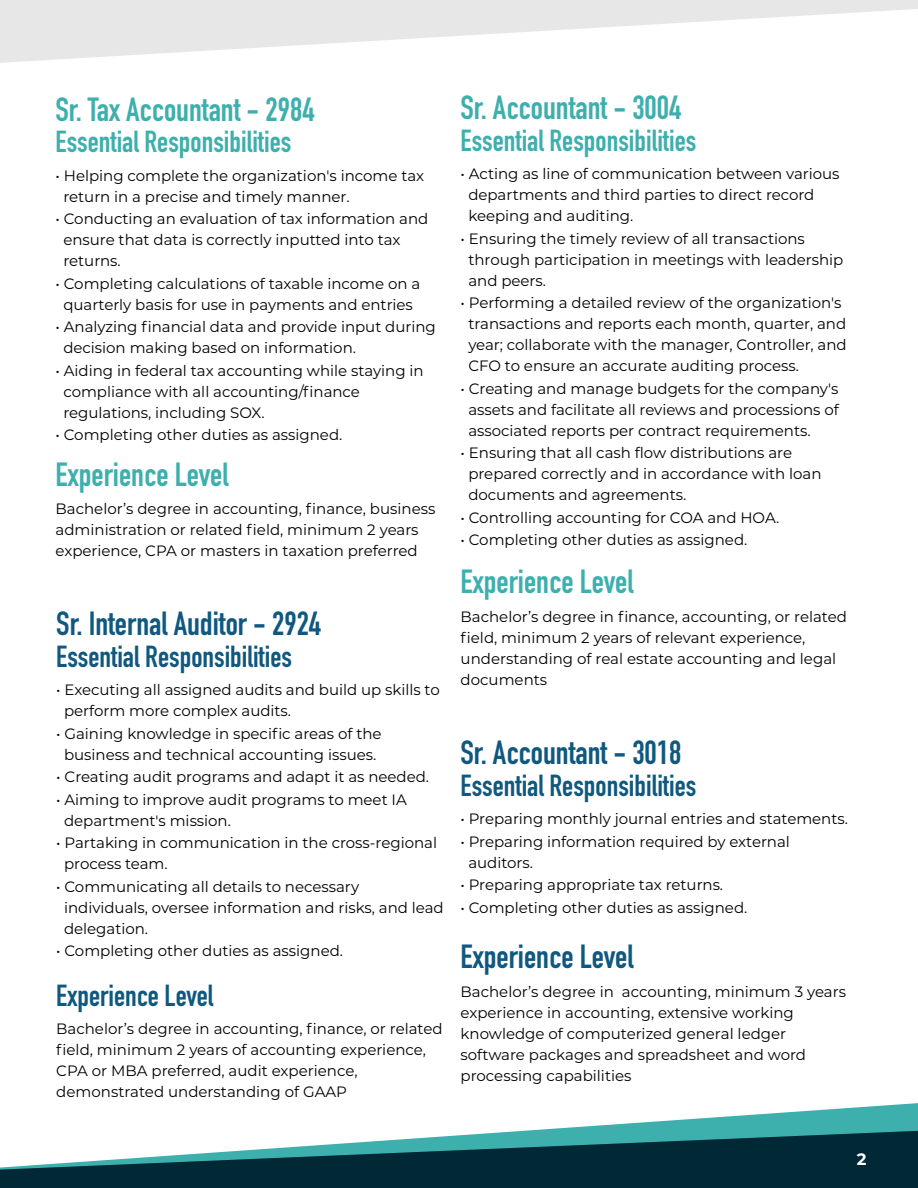
<style>
.page{position:relative;width:918px;height:1188px;background:#fff}
.page>*{position:absolute;margin:0;border:0;box-sizing:border-box;transform-origin:0 0}
.t1{font:700 33px "DIN Condensed";color:#3dafad}
.t2{font:700 33px "DIN Condensed";color:#0f587f}
.t3{font:700 30px "DIN Condensed";color:#0f587f}
.t4{font:700 30px "DIN Condensed";color:#3dafad}
.t5{font:700 16.5px "Montserrat";color:#fff}
.t6{font:15px/21px "Montserrat";color:#000}
</style>
<div class="page">
<svg style="left:521px;top:1103px;width:397px;height:28px"></svg>
<svg style="left:0;top:0;width:918px;height:63px;fill:#e7e7e8"></svg>
<svg style="left:0;top:1131px;width:917px;height:57px;fill:#002835"></svg>
<svg style="left:917px;top:1131px;width:1px;height:57px"></svg>
<h1 class="t1" style="left:56px;top:87px;width:261px">Sr. Tax Accountant - 2984</h1>
<h2 class="t4" style="left:56px;top:122px;width:237px">Essential Responsibilities</h2>
<p class="t6" style="left:63px;top:165px;width:362px;text-indent:-8px">• Helping complete the organization's income tax return in a precise and timely manner.</p>
<p class="t6" style="left:63px;top:208px;width:366px;text-indent:-8px">• Conducting an evaluation of tax information and ensure that data is correctly inputted into tax returns.</p>
<p class="t6" style="left:56px;top:273px;width:366px;text-align:center">• Completing calculations of taxable income on a quarterly basis for use in payments and entries</p>
<p class="t6" style="left:63px;top:316px;width:374px;text-indent:-8px">• Analyzing financial data and provide input during decision making based on information.</p>
<p class="t6" style="left:63px;top:360px;width:362px;text-indent:-8px">• Aiding in federal tax accounting while staying in compliance with all accounting/finance regulations, including SOX.</p>
<p class="t6" style="left:56px;top:424px;width:288px">• Completing other duties as assigned.</p>
<h1 class="t1" style="left:56px;top:452px;width:174px">Experience Level</h1>
<p class="t6" style="left:56px;top:498px;width:381px">Bachelor’s degree in accounting, finance, business administration or related field, minimum 2 years experience, CPA or masters in taxation preferred</p>
<h1 class="t2" style="left:56px;top:602px;width:266px">Sr. Internal Auditor - 2924</h1>
<h2 class="t3" style="left:56px;top:636px;width:237px">Essential Responsibilities</h2>
<p class="t6" style="left:64px;top:679px;width:377px;text-indent:-8px">• Executing all assigned audits and build up skills to perform more complex audits.</p>
<p class="t6" style="left:56px;top:722px;width:327px;text-align:center">• Gaining knowledge in specific areas of the business and technical accounting issues.</p>
<p class="t6" style="left:56px;top:766px;width:374px">• Creating audit programs and adapt it as needed.</p>
<p class="t6" style="left:64px;top:788px;width:344px;text-indent:-8px">• Aiming to improve audit programs to meet IA department's mission.</p>
<p class="t6" style="left:64px;top:832px;width:374px;text-indent:-8px">• Partaking in communication in the cross-regional process team.</p>
<p class="t6" style="left:64px;top:875px;width:381px;text-indent:-8px">• Communicating all details to necessary individuals, oversee information and risks, and lead delegation.</p>
<p class="t6" style="left:56px;top:940px;width:288px">• Completing other duties as assigned.</p>
<h2 class="t3" style="left:56px;top:975px;width:159px">Experience Level</h2>
<p class="t6" style="left:56px;top:1018px;width:388px">Bachelor’s degree in accounting, finance, or related field, minimum 2 years of accounting experience, CPA or MBA preferred, audit experience, demonstrated understanding of GAAP</p>
<h1 class="t1" style="left:461px;top:86px;width:222px">Sr. Accountant - 3004</h1>
<h2 class="t4" style="left:461px;top:120px;width:237px">Essential Responsibilities</h2>
<p class="t6" style="left:468px;top:163px;width:373px;text-indent:-8px">• Acting as line of communication between various departments and third parties to direct record keeping and auditing.</p>
<p class="t6" style="left:468px;top:228px;width:376px;text-indent:-8px">• Ensuring the timely review of all transactions through participation in meetings with leadership and peers.</p>
<p class="t6" style="left:468px;top:292px;width:380px;text-indent:-8px">• Performing a detailed review of the organization's transactions and reports each month, quarter, and year; collaborate with the manager, Controller, and CFO to ensure an accurate auditing process.</p>
<p class="t6" style="left:468px;top:378px;width:372px;text-align:justify;text-indent:-8px">• Creating and manage budgets for the company's assets and facilitate all reviews and processions of associated reports per contract requirements.</p>
<p class="t6" style="left:468px;top:442px;width:355px;text-indent:-8px">• Ensuring that all cash flow distributions are prepared correctly and in accordance with loan documents and agreements.</p>
<p class="t6" style="left:461px;top:507px;width:320px">• Controlling accounting for COA and HOA.</p>
<p class="t6" style="left:461px;top:529px;width:288px">• Completing other duties as assigned.</p>
<h1 class="t1" style="left:461px;top:560px;width:174px">Experience Level</h1>
<p class="t6" style="left:461px;top:606px;width:388px">Bachelor’s degree in finance, accounting, or related field, minimum 2 years of relevant experience, understanding of real estate accounting and legal documents</p>
<h1 class="t2" style="left:461px;top:731px;width:222px">Sr. Accountant - 3018</h1>
<h2 class="t3" style="left:461px;top:765px;width:237px">Essential Responsibilities</h2>
<p class="t6" style="left:461px;top:808px;width:389px">• Preparing monthly journal entries and statements.</p>
<p class="t6" style="left:468px;top:831px;width:323px;text-indent:-8px">• Preparing information required by external auditors.</p>
<p class="t6" style="left:461px;top:874px;width:264px">• Preparing appropriate tax returns.</p>
<p class="t6" style="left:461px;top:897px;width:288px">• Completing other duties as assigned.</p>
<h1 class="t2" style="left:461px;top:935px;width:174px">Experience Level</h1>
<p class="t6" style="left:461px;top:981px;width:387px">Bachelor’s degree in accounting, minimum 3 years experience in accounting, extensive working knowledge of computerized general ledger software packages and spreadsheet and word processing capabilities</p>
<p class="t5" style="left:857px;top:1148px;width:11px">2</p>
</div>
